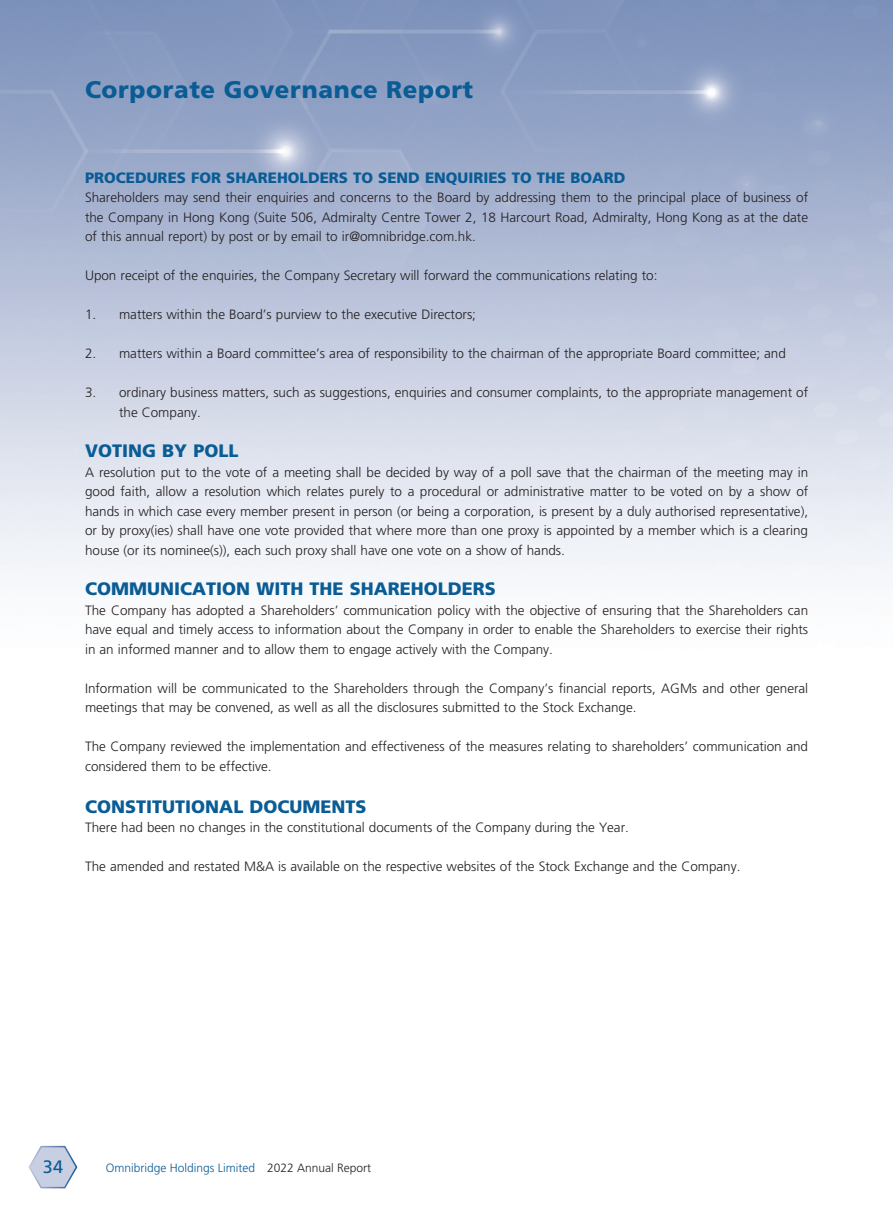
<style>
.page{position:relative;width:893px;height:1212px;background:#fff}
.page>*{position:absolute;margin:0;border:0;box-sizing:border-box;transform-origin:0 0}
.t1{font:900 24px "Frutiger LT Std";letter-spacing:.025em;color:#0a5c95}
.t2{font:900 18px "Frutiger LT Std";color:#0a5c95}
.t3{font:18px "Frutiger LT Std";color:#0a5c95}
.t4{font:900 15px "Frutiger LT Std";color:#0a5c95}
.t5{font:300 13.5px/19.5px "Frutiger LT Std";color:#231f20;text-align:justify}
.t6{font:300 12px "Frutiger LT Std";color:#0a5c95}
.s1{color:#231f20}
</style>
<div class="page">
<svg style="left:28px;top:1145px;width:50px;height:44px"></svg>
<h1 class="t1" style="left:85px;top:75px;width:390px">Corporate Governance Report</h1>
<p class="t4" style="left:85px;top:168px;width:542px">PROCEDURES FOR SHAREHOLDERS TO SEND ENQUIRIES TO THE BOARD</p>
<p class="t5" style="left:85px;top:188px;width:725px">Shareholders may send their enquiries and concerns to the Board by addressing them to the principal place of business of the Company in Hong Kong (Suite 506, Admiralty Centre Tower 2, 18 Harcourt Road, Admiralty, Hong Kong as at the date of this annual report) by post or by email to ir@omnibridge.com.hk.</p>
<p class="t5" style="left:85px;top:266px;width:574px">Upon receipt of the enquiries, the Company Secretary will forward the communications relating to:</p>
<p class="t5" style="left:85px;top:305px;width:392px">1. matters within the Board’s purview to the executive Directors;</p>
<p class="t5" style="left:85px;top:344px;width:702px">2. matters within a Board committee’s area of responsibility to the chairman of the appropriate Board committee; and</p>
<p class="t5" style="left:119px;top:383px;width:691px;text-indent:-34px">3. ordinary business matters, such as suggestions, enquiries and consumer complaints, to the appropriate management of the Company.</p>
<h2 class="t2" style="left:85px;top:440px;width:155px">VOTING BY POLL</h2>
<p class="t5" style="left:85px;top:462px;width:725px">A resolution put to the vote of a meeting shall be decided by way of a poll save that the chairman of the meeting may in good faith, allow a resolution which relates purely to a procedural or administrative matter to be voted on by a show of hands in which case every member present in person (or being a corporation, is present by a duly authorised representative), or by proxy(ies) shall have one vote provided that where more than one proxy is appointed by a member which is a clearing house (or its nominee(s)), each such proxy shall have one vote on a show of hands.</p>
<h2 class="t2" style="left:85px;top:578px;width:412px">COMMUNICATION WITH THE SHAREHOLDERS</h2>
<p class="t5" style="left:85px;top:600px;width:725px">The Company has adopted a Shareholders’ communication policy with the objective of ensuring that the Shareholders can have equal and timely access to information about the Company in order to enable the Shareholders to exercise their rights in an informed manner and to allow them to engage actively with the Company.</p>
<p class="t5" style="left:85px;top:678px;width:725px">Information will be communicated to the Shareholders through the Company’s financial reports, AGMs and other general meetings that may be convened, as well as all the disclosures submitted to the Stock Exchange.</p>
<p class="t5" style="left:85px;top:737px;width:725px">The Company reviewed the implementation and effectiveness of the measures relating to shareholders’ communication and considered them to be effective.</p>
<h2 class="t2" style="left:85px;top:795px;width:283px">CONSTITUTIONAL DOCUMENTS</h2>
<p class="t5" style="left:85px;top:818px;width:545px">There had been no changes in the constitutional documents of the Company during the Year.</p>
<p class="t5" style="left:85px;top:857px;width:657px">The amended and restated M&amp;A is available on the respective websites of the Stock Exchange and the Company.</p>
<h2 class="t3" style="left:43px;top:1156px;width:22px">34</h2>
<p class="t6" style="left:106px;top:1161px;width:267px">Omnibridge Holdings Limited <span class="s1">2022 Annual Report</span></p>
</div>
